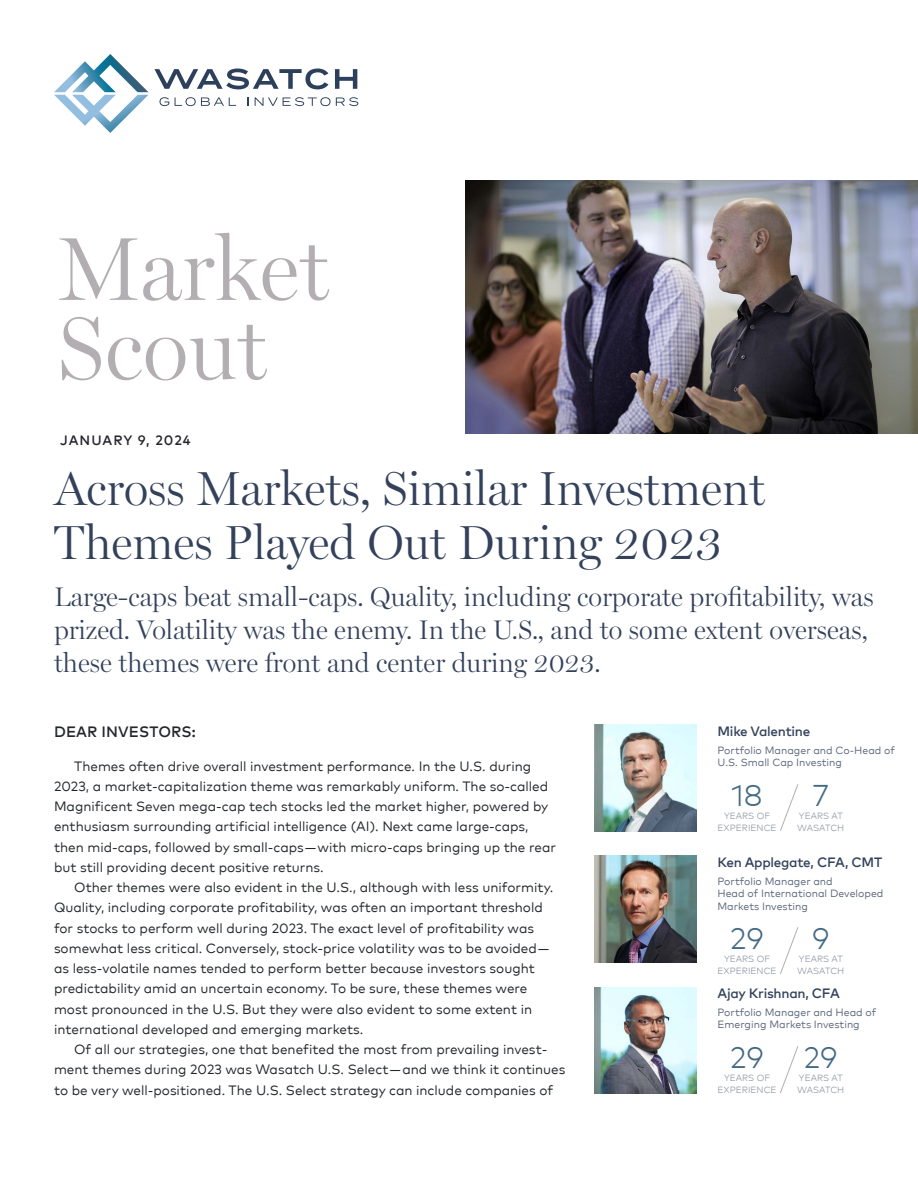
<style>
.page{position:relative;width:918px;height:1188px;background:#fff}
.page>*{position:absolute;margin:0;border:0;box-sizing:border-box;transform-origin:0 0}
.t1{font:300 90px/79.5px "Miller Display";color:#b2aeb1}
.t2{font:300 48px/54px "Miller Display";color:#33415b}
.t3{font:300 30px "Mark Pro";color:#446a83}
.t4{font:300 27px/33px "Miller Display";color:#33415b}
.t5{font:500 15px "Mark Pro";letter-spacing:.005em;color:#23272a}
.t6{font:13.5px/20.2px "Mark Pro";color:#23272a}
.t7{font:500 13.5px "Mark Pro";letter-spacing:-.02em;color:#33425b}
.t8{font:500 13.5px "Mark Pro";letter-spacing:.075em;color:#23252a}
.t9{font:10.5px/12.6px "Mark Pro";color:#5c687c}
.t10{font:300 9px/11.2px "Mark Pro";letter-spacing:.005em;color:#858e9d;text-align:center}
</style>
<div class="page">
<svg style="left:54px;top:54px;width:304px;height:79px"></svg>
<img style="left:465px;top:180px;width:453px;height:253px">
<img style="left:594px;top:725px;width:102px;height:107px">
<svg style="left:780px;top:784px;width:19px;height:47px"></svg>
<img style="left:594px;top:856px;width:102px;height:107px">
<svg style="left:780px;top:927px;width:19px;height:47px"></svg>
<img style="left:594px;top:987px;width:102px;height:107px">
<svg style="left:780px;top:1046px;width:19px;height:47px"></svg>
<h1 class="t1" style="left:57px;top:228px;width:274px">Market<br>Scout</h1>
<p class="t8" style="left:60px;top:431px;width:132px">JANUARY 9, 2024</p>
<h2 class="t2" style="left:54px;top:461px;width:713px">Across Markets, Similar Investment<br>Themes Played Out During 2023</h2>
<h3 class="t4" style="left:54px;top:580px;width:821px">Large-caps beat small-caps. Quality, including corporate profitability, was prized. Volatility was the enemy. In the U.S., and to some extent overseas, these themes were front and center during 2023.</h3>
<p class="t5" style="left:54px;top:720px;width:143px">DEAR INVESTORS:</p>
<p class="t6" style="left:54px;top:755px;width:504px;text-indent:20px">Themes often drive overall investment performance. In the U.S. during 2023, a market-capitalization theme was remarkably uniform. The so-called Magnificent Seven mega-cap tech stocks led the market higher, powered by enthusiasm surrounding artificial intelligence (AI). Next came large-caps, then mid-caps, followed by small-caps—with micro-caps bringing up the rear but still providing decent positive returns.</p>
<p class="t6" style="left:54px;top:876px;width:501px;text-indent:20px">Other themes were also evident in the U.S., although with less uniformity.<br>Quality, including corporate profitability, was often an important threshold for stocks to perform well during 2023. The exact level of profitability was somewhat less critical. Conversely, stock-price volatility was to be avoided— as less-volatile names tended to perform better because investors sought predictability amid an uncertain economy. To be sure, these themes were most pronounced in the U.S. But they were also evident to some extent in international developed and emerging markets.</p>
<p class="t6" style="left:54px;top:1038px;width:513px;text-indent:20px">Of all our strategies, one that benefited the most from prevailing invest&shy;ment themes during 2023 was Wasatch U.S. Select—and we think it continues to be very well-positioned. The U.S. Select strategy can include companies of</p>
<p class="t7" style="left:718px;top:721px;width:94px">Mike Valentine</p>
<p class="t9" style="left:718px;top:743px;width:179px">Portfolio Manager and Co-Head of<br>U.S. Small Cap Investing</p>
<h3 class="t3" style="left:731px;top:773px;width:33px">18</h3>
<p class="t10" style="left:718px;top:810px;width:61px">YEARS OF<br>EXPERIENCE</p>
<h3 class="t3" style="left:812px;top:773px;width:18px">7</h3>
<p class="t10" style="left:797px;top:810px;width:49px;text-align:left">YEARS AT<br>WASATCH</p>
<p class="t7" style="left:718px;top:852px;width:166px">Ken Applegate, CFA, CMT</p>
<p class="t9" style="left:718px;top:874px;width:167px">Portfolio Manager and<br>Head of International Developed<br>Markets Investing</p>
<h3 class="t3" style="left:730px;top:916px;width:35px">29</h3>
<p class="t10" style="left:718px;top:953px;width:61px">YEARS OF<br>EXPERIENCE</p>
<h3 class="t3" style="left:812px;top:916px;width:19px">9</h3>
<p class="t10" style="left:797px;top:953px;width:49px;text-align:left">YEARS AT<br>WASATCH</p>
<p class="t7" style="left:718px;top:983px;width:124px">Ajay Krishnan, CFA</p>
<p class="t9" style="left:718px;top:1005px;width:160px">Portfolio Manager and Head of<br>Emerging Markets Investing</p>
<h3 class="t3" style="left:730px;top:1035px;width:35px">29</h3>
<p class="t10" style="left:718px;top:1072px;width:61px">YEARS OF<br>EXPERIENCE</p>
<h3 class="t3" style="left:804px;top:1035px;width:35px">29</h3>
<p class="t10" style="left:797px;top:1072px;width:49px;text-align:left">YEARS AT<br>WASATCH</p>
</div>
